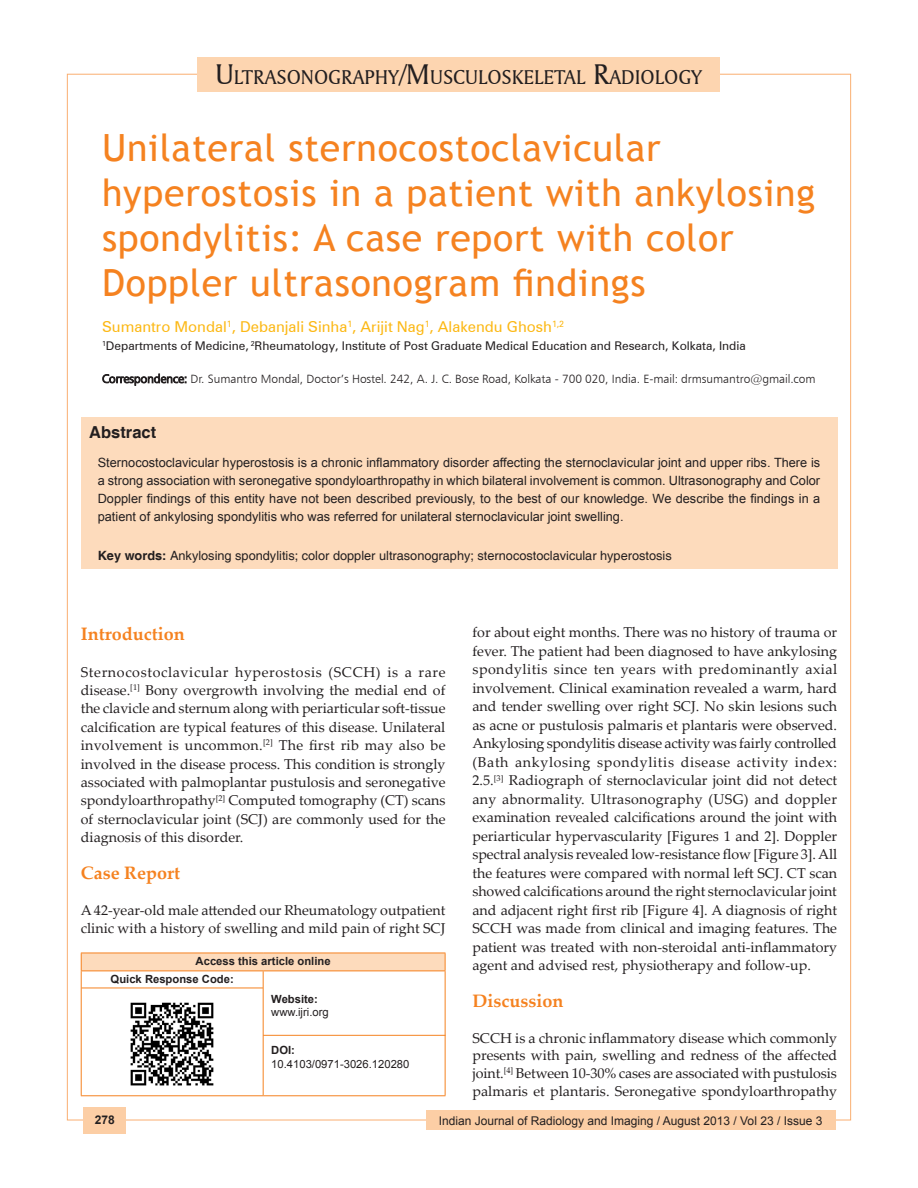
<style>
.page{position:relative;width:918px;height:1188px;background:#fff}
.page>*{position:absolute;margin:0;border:0;box-sizing:border-box;transform-origin:0 0}
.AT{font:37.5px/45px "Trebuchet MS";letter-spacing:.02em;color:#f58220}
.AH{font:21px "Amerigo BT Roman A";color:#231f20}
.t1{font:700 18px "Palatino Linotype";color:#f58220}
.ABSH{font:700 16.5px "Helvetica";color:#231f20}
.AU{font:15px "Zurich BT";color:#fcb814}
.TX{font:14.25px/18.5px "Palatino Linotype";color:#231f20;text-align:justify}
.ABS{font:12.75px/18px "Arial";color:#231f20;text-align:justify}
.KWD{font:12.75px "Helvetica";color:#231f20}
.ADD{font:12px "Humanist 777 BT Light B";letter-spacing:-.005em;color:#231f20}
.AFF{font:12px "Zurich BT";color:#231f20}
.t2{font:12px "Arial";color:#231f20}
.t3{font:700 12px "Arial";color:#231f20}
.t4{font:11.25px/13.5px "Arial";color:#231f20}
.t5{font:700 11.25px "Arial";color:#231f20}
.s1{font-size:30px}
.s2{font-weight:700}
</style>
<div class="page">
<div style="left:83px;top:1108px;width:43px;height:26px;background:#fccea5"></div>
<div style="left:426px;top:1110px;width:410px;height:20px;background:#fccea5"></div>
<svg style="left:102px;top:373px;width:84px;height:13px"></svg>
<div style="left:81px;top:418px;width:756px;height:151px;background:#fddbbc"></div>
<div style="left:198px;top:57px;width:522px;height:35px;background:#fdd5b0"></div>
<div style="left:81px;top:953px;width:364px;height:18px;background:#fddbbc"></div>
<hr style="left:81px;top:953px;width:182px;height:1px;background:#f58220">
<svg style="left:81px;top:953px;width:1px;height:18px"></svg>
<hr style="left:263px;top:953px;width:183px;height:1px;background:#f58220">
<svg style="left:445px;top:953px;width:1px;height:18px"></svg>
<hr style="left:81px;top:971px;width:182px;height:1px;background:#f58220">
<hr style="left:81px;top:971px;width:1px;height:124px;background:#f58220">
<hr style="left:263px;top:971px;width:183px;height:1px;background:#f58220">
<hr style="left:263px;top:971px;width:1px;height:124px;background:#f58220">
<hr style="left:445px;top:971px;width:1px;height:124px;background:#f58220">
<hr style="left:81px;top:1095px;width:182px;height:1px;background:#f58220">
<hr style="left:263px;top:1095px;width:183px;height:1px;background:#f58220">
<hr style="left:81px;top:988px;width:182px;height:1px;background:#f58220">
<img style="left:130px;top:1002px;width:84px;height:84px">
<hr style="left:263px;top:1035px;width:183px;height:1px;background:#f58220">
<p class="AH" style="left:216px;top:65px;width:488px"><span class="s1">U</span>LTRASONOGRAPHY<span class="s1">/M</span>USCULOSKELETAL <span class="s1">R</span>ADIOLOGY</p>
<p class="AT" style="left:102px;top:126px;width:715px">Unilateral sternocostoclavicular hyperostosis in a patient with ankylosing spondylitis: A case report with color Doppler ultrasonogram findings</p>
<p class="AU" style="left:102px;top:317px;width:464px">Sumantro Mondal<sup>1</sup>, Debanjali Sinha<sup>1</sup>, Arijit Nag<sup>1</sup>, Alakendu Ghosh<sup>1,2</sup></p>
<p class="AFF" style="left:102px;top:339px;width:645px"><sup>1</sup>Departments of Medicine, <sup>2</sup>Rheumatology, Institute of Post Graduate Medical Education and Research, Kolkata, India</p>
<p class="ADD" style="left:102px;top:371px;width:715px">Correspondence: Dr. Sumantro Mondal, Doctor’s Hostel. 242, A. J. C. Bose Road, Kolkata - 700 020, India. E‑mail: drmsumantro@gmail.com</p>
<p class="ABSH" style="left:89px;top:422px;width:68px">Abstract</p>
<p class="ABS" style="left:98px;top:453px;width:724px">Sternocostoclavicular hyperostosis is a chronic inflammatory disorder affecting the sternoclavicular joint and upper ribs. There is a strong association with seronegative spondyloarthropathy in which bilateral involvement is common. Ultrasonography and Color Doppler findings of this entity have not been described previously, to the best of our knowledge. We describe the findings in a patient of ankylosing spondylitis who was referred for unilateral sternoclavicular joint swelling.</p>
<p class="KWD" style="left:98px;top:548px;width:575px"><span class="s2">Key words:</span> Ankylosing spondylitis; color doppler ultrasonography; sternocostoclavicular hyperostosis</p>
<h1 class="t1" style="left:81px;top:621px;width:105px">Introduction</h1>
<p class="TX" style="left:81px;top:662px;width:366px">Sternocostoclavicular hyperostosis (SCCH) is a rare disease.<sup>[1]</sup> Bony overgrowth involving the medial end of the clavicle and sternum along with periarticular soft‑tissue calcification are typical features of this disease. Unilateral involvement is uncommon.<sup>[2]</sup> The first rib may also be involved in the disease process. This condition is strongly associated with palmoplantar pustulosis and seronegative spondyloarthropathy<sup>[2]</sup> Computed tomography (CT) scans of sternoclavicular joint (SCJ) are commonly used for the diagnosis of this disorder.</p>
<h1 class="t1" style="left:81px;top:860px;width:101px">Case Report</h1>
<p class="TX" style="left:81px;top:900px;width:366px">A 42‑year‑old male attended our Rheumatology outpatient clinic with a history of swelling and mild pain of right SCJ</p>
<p class="t5" style="left:196px;top:954px;width:137px">Access this article online</p>
<p class="t5" style="left:111px;top:972px;width:125px">Quick Response Code:</p>
<p class="t4" style="left:271px;top:992px;width:59px"><span class="s2">Website: </span>www.ijri.org</p>
<p class="t4" style="left:271px;top:1044px;width:140px"><span class="s2">DOI:<br></span>10.4103/0971-3026.120280</p>
<p class="TX" style="left:473px;top:623px;width:366px">for about eight months. There was no history of trauma or fever. The patient had been diagnosed to have ankylosing spondylitis since ten years with predominantly axial involvement. Clinical examination revealed a warm, hard and tender swelling over right SCJ. No skin lesions such as acne or pustulosis palmaris et plantaris were observed.<br>Ankylosing spondylitis disease activity was fairly controlled (Bath ankylosing spondylitis disease activity index:<br>2.5.<sup>[3]</sup> Radiograph of sternoclavicular joint did not detect any abnormality. Ultrasonography (USG) and doppler examination revealed calcifications around the joint with periarticular hypervascularity [Figures 1 and 2]. Doppler spectral analysis revealed low‑resistance flow [Figure 3]. All the features were compared with normal left SCJ. CT scan showed calcifications around the right sternoclavicular joint and adjacent right first rib [Figure 4]. A diagnosis of right SCCH was made from clinical and imaging features. The patient was treated with non‑steroidal anti‑inflammatory agent and advised rest, physiotherapy and follow‑up.</p>
<h1 class="t1" style="left:473px;top:988px;width:92px">Discussion</h1>
<p class="TX" style="left:473px;top:1028px;width:366px;line-height:17.7px">SCCH is a chronic inflammatory disease which commonly presents with pain, swelling and redness of the affected joint.<sup>[4]</sup> Between 10-30% cases are associated with pustulosis palmaris et plantaris. Seronegative spondyloarthropathy</p>
<p class="t3" style="left:95px;top:1112px;width:22px">278</p>
<p class="t2" style="left:439px;top:1112px;width:385px">Indian Journal of Radiology and Imaging / August 2013 / Vol 23 / Issue 3</p>
</div>
